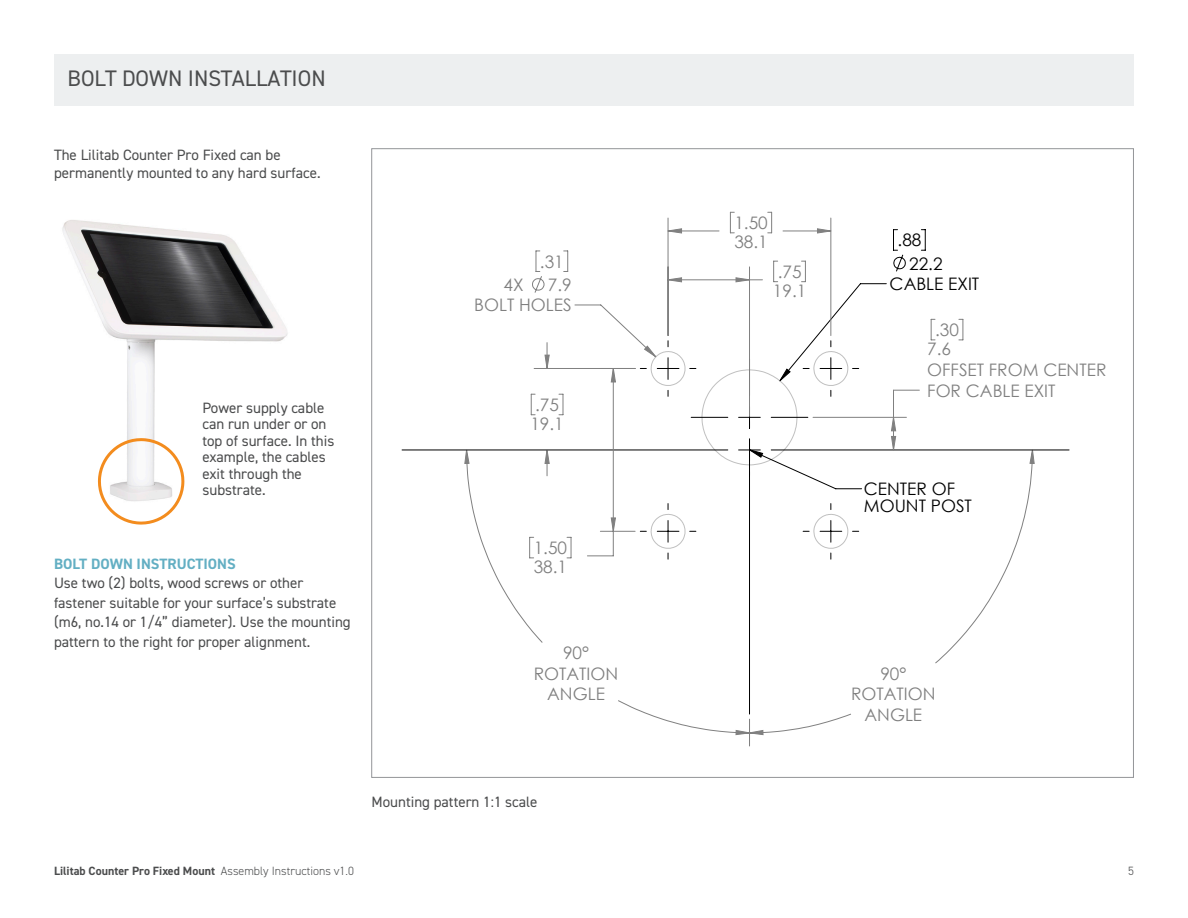
<style>
.page{position:relative;width:1188px;height:918px;background:#fff}
.page>*{position:absolute;margin:0;border:0;box-sizing:border-box;transform-origin:0 0}
.t1{font:22.5px "DIN2014";color:#4b4c4d}
.t2{font:17.25px/19.4px "Century Gothic";color:#808080}
.t3{font:17.25px/23.1px "Century Gothic";color:#000}
.t4{font:15px/16.5px "DIN2014";color:#4b4c4d}
.t5{font:700 15px "DIN2014";color:#63afc3}
.t6{font:700 12px "DIN2014";color:#4b4c4d}
.t7{font:300 12px "DIN2014";color:#4b4c4d}
.s1{font-weight:300}
</style>
<div class="page">
<img style="left:62px;top:220px;width:226px;height:262px">
<div style="left:54px;top:54px;width:1080px;height:52px;background:#edeff0"></div>
<svg style="left:465px;top:229px;width:569px;height:506px"></svg>
<svg style="left:98px;top:438px;width:88px;height:87px"></svg>
<p class="t1" style="left:68px;top:65px;width:260px">BOLT DOWN INSTALLATION</p>
<p class="t4" style="left:54px;top:146px;width:268px;line-height:18px">The Lilitab Counter Pro Fixed can be permanently mounted to any hard surface.</p>
<p class="t4" style="left:202px;top:399px;width:133px">Power supply cable can run under or on top of surface. In this example, the cables exit through the substrate.</p>
<p class="t5" style="left:54px;top:554px;width:183px">BOLT DOWN INSTRUCTIONS</p>
<p class="t4" style="left:54px;top:573px;width:298px;line-height:19.5px">Use two (2) bolts, wood screws or other fastener suitable for your surface’s substrate (m6, no.14 or 1/4” diameter). Use the mounting pattern to the right for proper alignment.</p>
<p class="t2" style="left:734px;top:213px;width:35px">1.50<br>38.1</p>
<p class="t3" style="left:909px;top:228px;width:35px;text-indent:-12px">.88<br>22.2</p>
<p class="t2" style="left:540px;top:250px;width:33px;line-height:23.1px;text-align:center">.31<br>7.9</p>
<p class="t2" style="left:474px;top:295px;width:99px">BOLT HOLES</p>
<p class="t2" style="left:773px;top:262px;width:35px">.75<br>19.1</p>
<p class="t2" style="left:503px;top:274px;width:22px">4X</p>
<p class="t3" style="left:890px;top:272px;width:91px">CABLE EXIT</p>
<p class="t2" style="left:530px;top:395px;width:35px">.75<br>19.1</p>
<p class="t2" style="left:534px;top:538px;width:35px">1.50<br>38.1</p>
<p class="t2" style="left:534px;top:643px;width:86px;line-height:20.5px;text-align:center">90°<br>ROTATION<br>ANGLE</p>
<p class="t2" style="left:927px;top:320px;width:181px;line-height:20.1px;text-indent:8px">.30<br>7.6<br>OFFSET FROM CENTER<br>FOR CABLE EXIT</p>
<p class="t3" style="left:864px;top:480px;width:110px;line-height:17px">CENTER OF<br>MOUNT POST</p>
<p class="t2" style="left:851px;top:663px;width:86px;line-height:20.5px;text-align:center">90°<br>ROTATION<br>ANGLE</p>
<p class="t4" style="left:372px;top:793px;width:168px">Mounting pattern 1:1 scale</p>
<p class="t6" style="left:54px;top:863px;width:301px">Lilitab Counter Pro Fixed Mount <span class="s1">Assembly Instructions v1.0</span></p>
<p class="t7" style="left:1128px;top:864px;width:7px">5</p>
</div>
